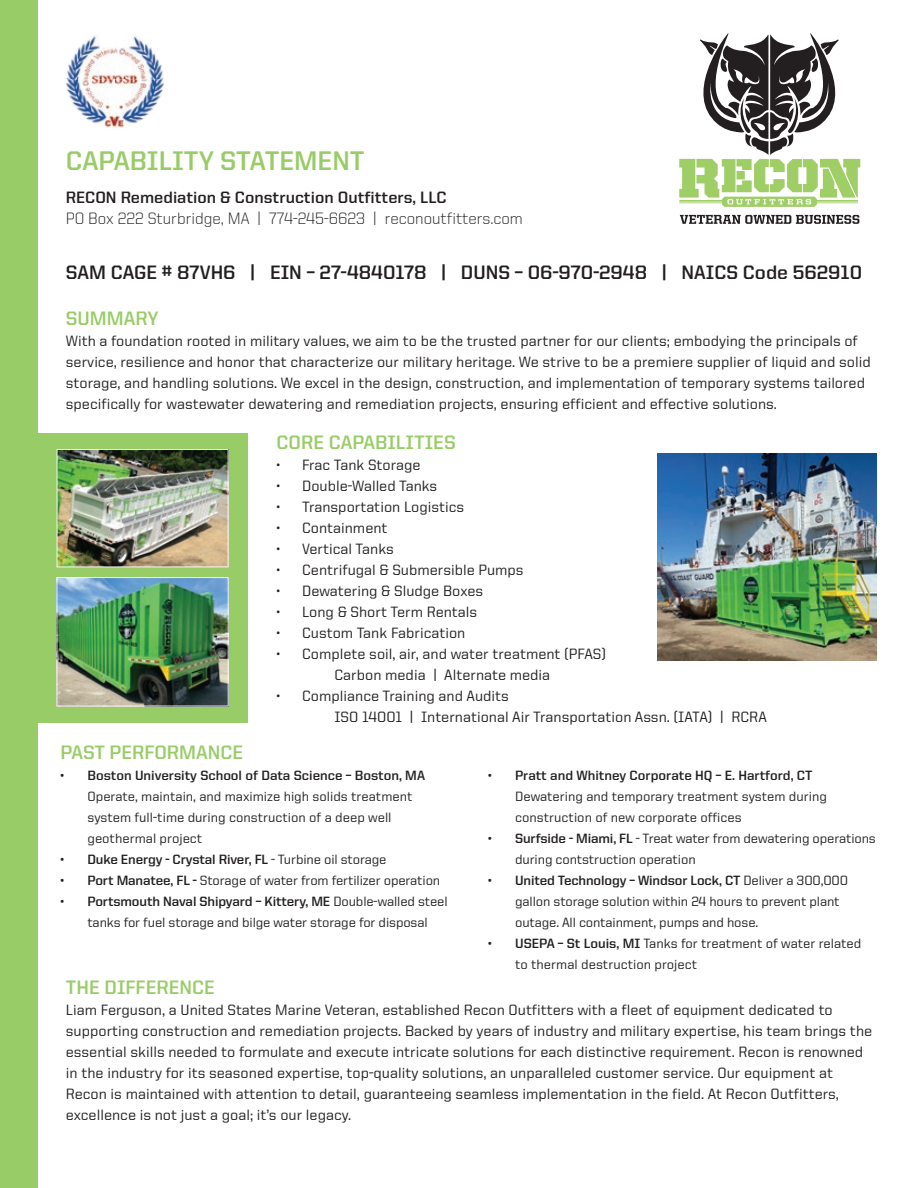
<style>
.page{position:relative;width:918px;height:1188px;background:#fff}
.page>*{position:absolute;margin:0;border:0;box-sizing:border-box;transform-origin:0 0}
.t1{font:700 27px "United Sans Reg";color:#98cc67}
.t2{font:700 19.5px "United Sans Reg";color:#231f20}
.t3{font:700 19.5px "United Sans Reg";color:#98cc67}
.t4{font:300 16.5px "United Sans Reg";color:#231f20}
.t5{font:700 16.5px "United Sans Reg";color:#231f20}
.t6{font:500 15px/21px "United Sans Reg";color:#231f20}
.t7{font:500 13.5px/21px "United Sans Reg";letter-spacing:-.01em;color:#231f20}
.t8{font:700 13.5px "United Sans Reg";color:#231f20}
.s1{font-weight:500}
.s2{font-weight:700}
</style>
<div class="page">
<svg style="left:679px;top:33px;width:181px;height:174px"></svg>
<svg style="left:680px;top:215px;width:179px;height:9px"></svg>
<div style="left:0;top:0;width:38px;height:1188px;background:#98cc67"></div>
<div style="left:16px;top:433px;width:231px;height:290px;background:#98cc67"></div>
<img style="left:56px;top:577px;width:173px;height:129px">
<img style="left:57px;top:449px;width:172px;height:118px">
<img style="left:658px;top:454px;width:219px;height:206px">
<img style="left:66px;top:36px;width:98px;height:92px">
<h1 class="t1" style="left:66px;top:146px;width:300px">CAPABILITY STATEMENT</h1>
<p class="t5" style="left:66px;top:188px;width:382px">RECON Remediation &amp; Construction Outfitters, LLC</p>
<p class="t4" style="left:66px;top:210px;width:459px">PO Box 222 Sturbridge, MA | 774-245-6623 | reconoutfitters.com</p>
<h2 class="t2" style="left:66px;top:262px;width:798px">SAM CAGE # 87VH6 | EIN – 27-4840178 | DUNS – 06-970-2948 | NAICS Code 562910</h2>
<h2 class="t3" style="left:66px;top:308px;width:94px">SUMMARY</h2>
<p class="t6" style="left:66px;top:330px;width:806px">With a foundation rooted in military values, we aim to be the trusted partner for our clients; embodying the principals of service, resilience and honor that characterize our military heritage. We strive to be a premiere supplier of liquid and solid storage, and handling solutions. We excel in the design, construction, and implementation of temporary systems tailored specifically for wastewater dewatering and remediation projects, ensuring efficient and effective solutions.</p>
<h2 class="t3" style="left:277px;top:432px;width:181px">CORE CAPABILITIES</h2>
<p class="t6" style="left:277px;top:454px;width:145px">• Frac Tank Storage</p>
<p class="t6" style="left:277px;top:475px;width:162px">• Double-Walled Tanks</p>
<p class="t6" style="left:277px;top:496px;width:189px">• Transportation Logistics</p>
<p class="t6" style="left:277px;top:517px;width:112px">• Containment</p>
<p class="t6" style="left:277px;top:538px;width:119px">• Vertical Tanks</p>
<p class="t6" style="left:277px;top:559px;width:249px">• Centrifugal &amp; Submersible Pumps</p>
<p class="t6" style="left:277px;top:580px;width:208px">• Dewatering &amp; Sludge Boxes</p>
<p class="t6" style="left:277px;top:601px;width:202px">• Long &amp; Short Term Rentals</p>
<p class="t6" style="left:277px;top:622px;width:190px">• Custom Tank Fabrication</p>
<p class="t6" style="left:277px;top:643px;width:331px;text-align:center">• Complete soil, air, and water treatment (PFAS)<br>Carbon media | Alternate media</p>
<p class="t6" style="left:334px;top:685px;width:434px;text-indent:-58px">• Compliance Training and Audits<br>ISO 14001 | International Air Transportation Assn. (IATA) | RCRA</p>
<h2 class="t3" style="left:60px;top:742px;width:184px">PAST PERFORMANCE</h2>
<p class="t8" style="left:60px;top:768px;width:366px">• Boston University School of Data Science – Boston, MA</p>
<p class="t7" style="left:87px;top:786px;width:327px">Operate, maintain, and maximize high solids treatment system full-time during construction of a deep well geothermal project</p>
<p class="t8" style="left:60px;top:852px;width:328px">• Duke Energy - Crystal River, FL <span class="s1">- Turbine oil storage</span></p>
<p class="t7" style="left:60px;top:870px;width:381px"><span class="s2">• Port Manatee, FL -</span> Storage of water from fertilizer operation</p>
<p class="t7" style="left:60px;top:891px;width:389px;text-align:center"><span class="s2">• Portsmouth Naval Shipyard – Kittery, ME</span> Double-walled steel tanks for fuel storage and bilge water storage for disposal</p>
<p class="t8" style="left:488px;top:768px;width:326px">• Pratt and Whitney Corporate HQ – E. Hartford, CT</p>
<p class="t7" style="left:515px;top:785px;width:313px">Dewatering and temporary treatment system during construction of new corporate offices</p>
<p class="t7" style="left:515px;top:827px;width:362px;text-indent:-27px"><span class="s2">• Surfside - Miami, FL</span> - Treat water from dewatering operations during contstruction operation</p>
<p class="t7" style="left:515px;top:869px;width:335px;text-indent:-27px"><span class="s2">• United Technology – Windsor Lock, CT</span> Deliver a 300,000 gallon storage solution within 24 hours to prevent plant outage. All containment, pumps and hose.</p>
<p class="t7" style="left:515px;top:933px;width:348px;text-indent:-27px"><span class="s2">• USEPA – St Louis, MI</span> Tanks for treatment of water related to thermal destruction project</p>
<h2 class="t3" style="left:66px;top:977px;width:150px">THE DIFFERENCE</h2>
<p class="t6" style="left:66px;top:999px;width:808px">Liam Ferguson, a United States Marine Veteran, established Recon Outfitters with a fleet of equipment dedicated to supporting construction and remediation projects. Backed by years of industry and military expertise, his team brings the essential skills needed to formulate and execute intricate solutions for each distinctive requirement. Recon is renowned in the industry for its seasoned expertise, top-quality solutions, an unparalleled customer service. Our equipment at Recon is maintained with attention to detail, guaranteeing seamless implementation in the field. At Recon Outfitters, excellence is not just a goal; it’s our legacy.</p>
</div>
